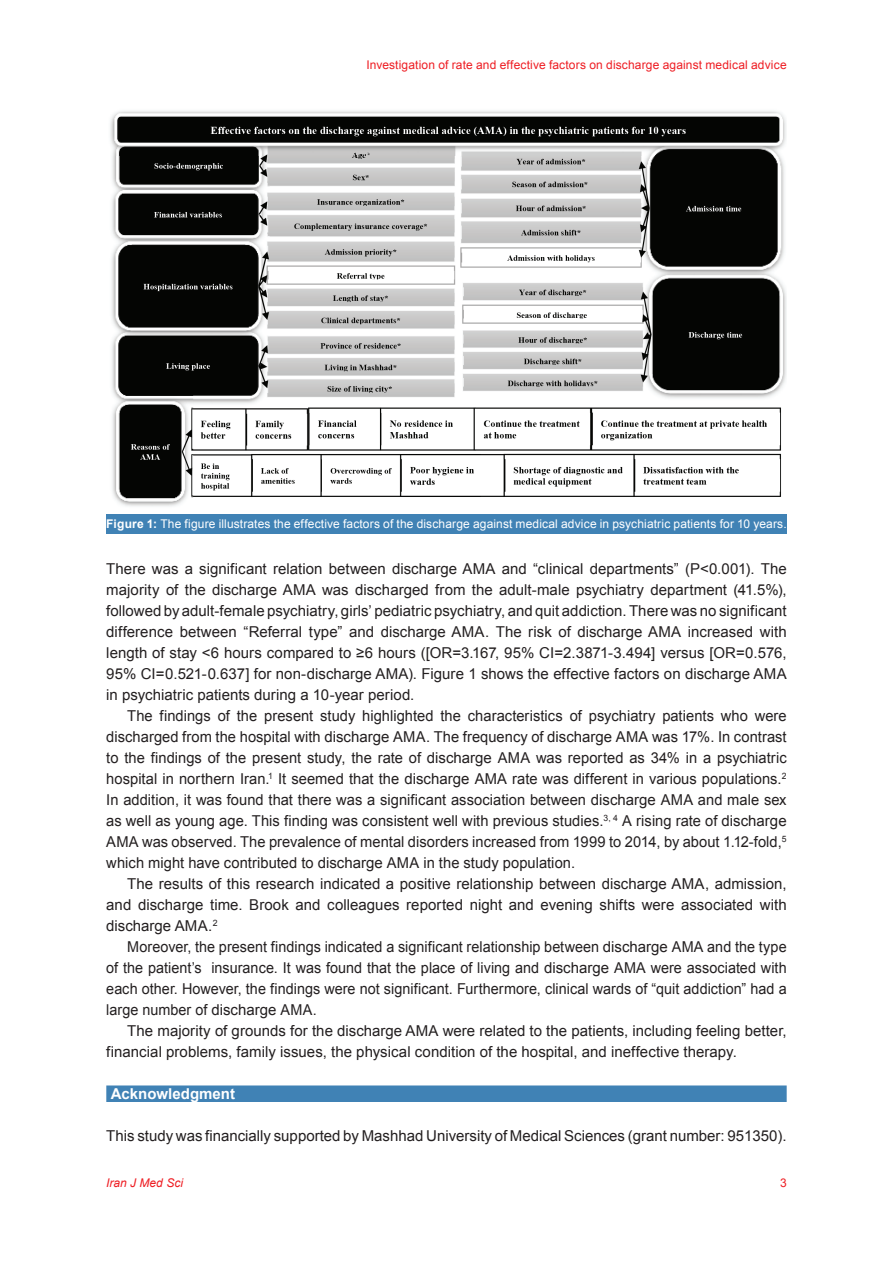
<style>
.page{position:relative;width:893px;height:1263px;background:#fff}
.page>*{position:absolute;margin:0;border:0;box-sizing:border-box;transform-origin:0 0}
.t1{font:15px/21px "Arial";color:#231f20;text-align:justify}
.t2{font:15px/21px "Arial";color:#231f20;text-align:justify;scale:.96 1}
.t3{font:700 15px "Arial";color:#fff}
.t4{font:12px "Arial";letter-spacing:.01em;color:#fff}
.t5{font:12px "Arial";letter-spacing:.01em;color:#ee1d23}
.t6{font:italic 12px "Arial";color:#ee1d23}
.s1{font-weight:700}
</style>
<div class="page">
<img style="left:110px;top:111px;width:677px;height:396px">
<div style="left:106px;top:1085px;width:681px;height:17px;background:#4082b5"></div>
<div style="left:106px;top:514px;width:681px;height:20px;background:#4082b5"></div>
<p class="t5" style="left:366px;top:57px;width:422px">Investigation of rate and effective factors on discharge against medical advice</p>
<p class="t4" style="left:106px;top:515px;width:682px"><span class="s1">Figure 1:</span> The figure illustrates the effective factors of the discharge against medical advice in psychiatric patients for 10 years.</p>
<p class="t1" style="left:106px;top:558px;width:682px">There was a significant relation between discharge AMA and “clinical departments” (P&lt;0.001). The majority of the discharge AMA was discharged from the adult-male psychiatry department (41.5%), followed by adult-female psychiatry, girls’ pediatric psychiatry, and quit addiction. There was no significant difference between “Referral type” and discharge AMA. The risk of discharge AMA increased with length of stay &lt;6 hours compared to ≥6 hours ([OR=3.167, 95% CI=2.3871-3.494] versus [OR=0.576, 95% CI=0.521-0.637] for non-discharge AMA). Figure 1 shows the effective factors on discharge AMA in psychiatric patients during a 10-year period.</p>
<p class="t1" style="left:106px;top:705px;width:682px;text-indent:21px">The findings of the present study highlighted the characteristics of psychiatry patients who were discharged from the hospital with discharge AMA. The frequency of discharge AMA was 17%. In contrast to the findings of the present study, the rate of discharge AMA was reported as 34% in a psychiatric hospital in northern Iran.<sup>1</sup> It seemed that the discharge AMA rate was different in various populations.<sup>2<br></sup>In addition, it was found that there was a significant association between discharge AMA and male sex as well as young age. This finding was consistent well with previous studies.<sup>3,</sup> <sup>4</sup> A rising rate of discharge AMA was observed. The prevalence of mental disorders increased from 1999 to 2014, by about 1.12-fold,<sup>5 </sup>which might have contributed to discharge AMA in the study population.</p>
<p class="t1" style="left:106px;top:873px;width:682px;text-indent:21px">The results of this research indicated a positive relationship between discharge AMA, admission, and discharge time. Brook and colleagues reported night and evening shifts were associated with discharge AMA.<sup>2</sup></p>
<p class="t2" style="left:106px;top:936px;width:710px;text-indent:21px">Moreover, the present findings indicated a significant relationship between discharge AMA and the type of the patient’s insurance. It was found that the place of living and discharge AMA were associated with each other. However, the findings were not significant. Furthermore, clinical wards of “quit addiction” had a large number of discharge AMA.</p>
<p class="t1" style="left:106px;top:1020px;width:682px;text-indent:21px">The majority of grounds for the discharge AMA were related to the patients, including feeling better, financial problems, family issues, the physical condition of the hospital, and ineffective therapy.</p>
<p class="t3" style="left:111px;top:1083px;width:126px">Acknowledgment</p>
<p class="t1" style="left:106px;top:1125px;width:682px">This study was financially supported by Mashhad University of Medical Sciences (grant number: 951350).</p>
<p class="t6" style="left:106px;top:1175px;width:78px">Iran J Med Sci</p>
<p class="t5" style="left:780px;top:1174px;width:8px">3</p>
</div>
